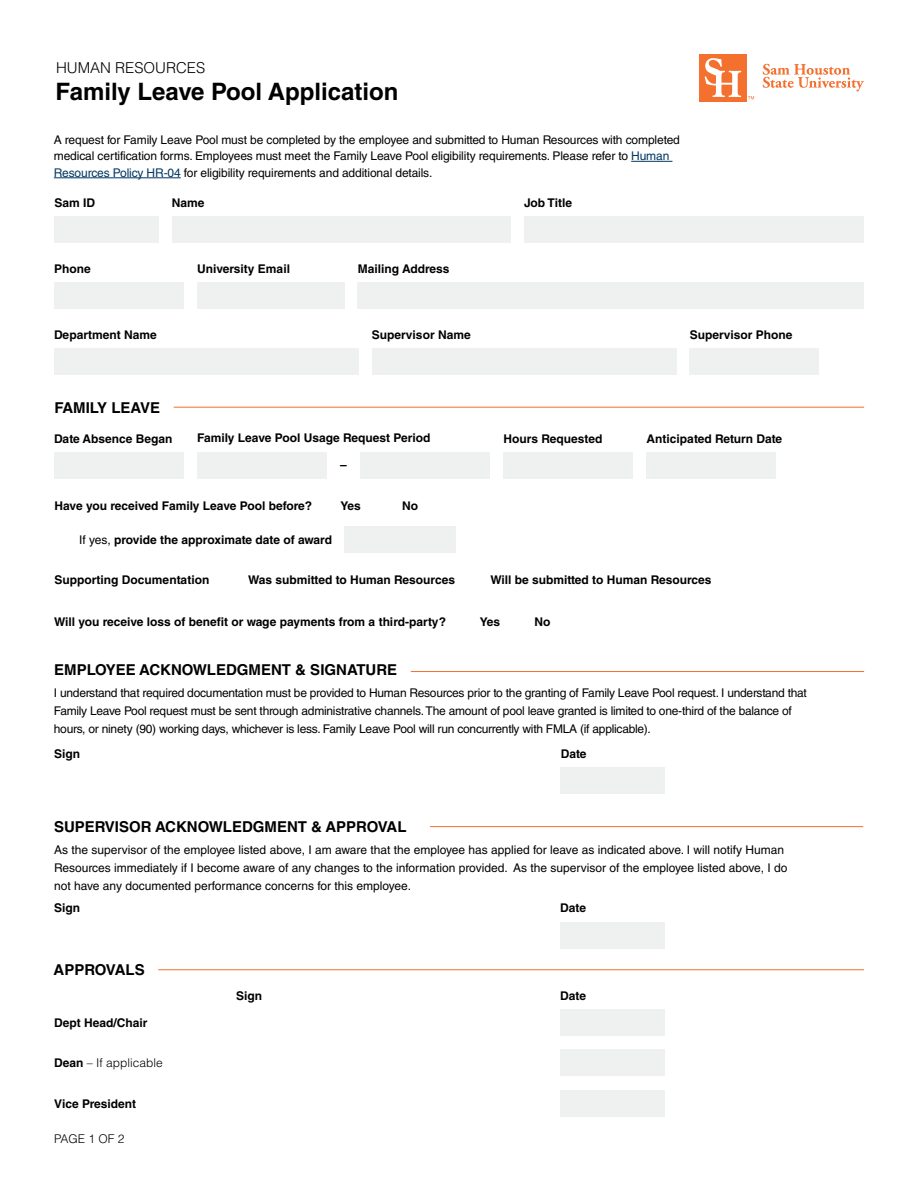
<style>
.page{position:relative;width:918px;height:1188px;background:#fff}
.page>*{position:absolute;margin:0;border:0;box-sizing:border-box;transform-origin:0 0}
.t1{font:700 24px "Helvetica LT Std";color:#000}
.t2{font:700 15px "Helvetica LT Std";color:#000}
.t3{font:300 15px "Helvetica LT Std";color:#000}
.t4{font:12px/16.5px "Helvetica LT Std";letter-spacing:-.01em;color:#000}
.t5{font:700 12px "Helvetica LT Std";color:#000}
.t6{font:300 12px "Helvetica LT Std";color:#000}
.s1{color:#003763}
.s2{font-weight:400}
.s3{font-weight:700}
</style>
<div class="page">
<div style="left:699px;top:54px;width:48px;height:47px;background:#f3702e"></div>
<svg style="left:705px;top:58px;width:36px;height:39px"></svg>
<svg style="left:748px;top:96px;width:6px;height:3px"></svg>
<svg style="left:763px;top:64px;width:101px;height:28px"></svg>
<hr style="left:631px;top:161px;width:41px;height:1px;background:#003763">
<hr style="left:54px;top:178px;width:127px;height:1px;background:#003763">
<div style="left:54px;top:348px;width:304px;height:27px;background:#eff0f0"></div>
<hr style="left:174px;top:407px;width:690px;height:1px;background:#f36e30">
<div style="left:54px;top:216px;width:104px;height:27px;background:#eff0f0"></div>
<div style="left:172px;top:216px;width:339px;height:27px;background:#eff0f0"></div>
<div style="left:54px;top:282px;width:129px;height:27px;background:#eff0f0"></div>
<div style="left:197px;top:282px;width:147px;height:27px;background:#eff0f0"></div>
<div style="left:358px;top:282px;width:506px;height:27px;background:#eff0f0"></div>
<div style="left:344px;top:526px;width:112px;height:27px;background:#eff0f0"></div>
<div style="left:524px;top:216px;width:340px;height:27px;background:#eff0f0"></div>
<div style="left:372px;top:348px;width:304px;height:27px;background:#eff0f0"></div>
<div style="left:690px;top:348px;width:129px;height:27px;background:#eff0f0"></div>
<div style="left:54px;top:452px;width:129px;height:27px;background:#eff0f0"></div>
<div style="left:647px;top:452px;width:129px;height:27px;background:#eff0f0"></div>
<div style="left:197px;top:452px;width:130px;height:27px;background:#eff0f0"></div>
<div style="left:361px;top:452px;width:129px;height:27px;background:#eff0f0"></div>
<div style="left:504px;top:452px;width:129px;height:27px;background:#eff0f0"></div>
<hr style="left:411px;top:671px;width:453px;height:1px;background:#f36e30">
<hr style="left:430px;top:826px;width:433px;height:1px;background:#f36e30">
<div style="left:560px;top:922px;width:104px;height:27px;background:#eff0f0"></div>
<div style="left:560px;top:1049px;width:104px;height:27px;background:#eff0f0"></div>
<div style="left:560px;top:1009px;width:104px;height:27px;background:#eff0f0"></div>
<hr style="left:158px;top:969px;width:706px;height:1px;background:#f36e30">
<div style="left:560px;top:1090px;width:104px;height:27px;background:#eff0f0"></div>
<div style="left:561px;top:767px;width:104px;height:27px;background:#eff0f0"></div>
<p class="t3" style="left:56px;top:58px;width:151px">HUMAN RESOURCES</p>
<h1 class="t1" style="left:55px;top:77px;width:344px">Family Leave Pool Application</h1>
<p class="t4" style="left:54px;top:131px;width:628px">A request for Family Leave Pool must be completed by the employee and submitted to Human Resources with completed medical certification forms. Employees must meet the Family Leave Pool eligibility requirements. Please refer to <span class="s1">Human<br>Resources Policy HR-04</span> for eligibility requirements and additional details.</p>
<p class="t5" style="left:54px;top:195px;width:42px">Sam ID</p>
<p class="t5" style="left:172px;top:196px;width:34px">Name</p>
<p class="t5" style="left:54px;top:262px;width:38px">Phone</p>
<p class="t5" style="left:197px;top:262px;width:94px">University Email</p>
<p class="t5" style="left:358px;top:262px;width:93px">Mailing Address</p>
<p class="t5" style="left:524px;top:196px;width:50px">Job Title</p>
<p class="t5" style="left:54px;top:328px;width:104px">Department Name</p>
<p class="t2" style="left:54px;top:398px;width:107px">FAMILY LEAVE</p>
<p class="t5" style="left:372px;top:328px;width:100px">Supervisor Name</p>
<p class="t5" style="left:690px;top:328px;width:104px">Supervisor Phone</p>
<p class="t5" style="left:54px;top:432px;width:120px">Date Absence Began</p>
<p class="t5" style="left:197px;top:431px;width:235px">Family Leave Pool Usage Request Period</p>
<p class="t5" style="left:647px;top:431px;width:137px">Anticipated Return Date</p>
<p class="t5" style="left:340px;top:458px;width:8px">–</p>
<p class="t5" style="left:504px;top:432px;width:100px">Hours Requested</p>
<p class="t5" style="left:54px;top:498px;width:259px">Have you received Family Leave Pool before?</p>
<p class="t5" style="left:341px;top:499px;width:22px">Yes</p>
<p class="t5" style="left:402px;top:499px;width:17px">No</p>
<p class="t5" style="left:79px;top:532px;width:254px"><span class="s2">If yes,</span> provide the approximate date of award</p>
<p class="t5" style="left:54px;top:573px;width:156px">Supporting Documentation</p>
<p class="t5" style="left:248px;top:573px;width:208px">Was submitted to Human Resources</p>
<p class="t5" style="left:490px;top:573px;width:223px">Will be submitted to Human Resources</p>
<p class="t5" style="left:54px;top:615px;width:394px">Will you receive loss of benefit or wage payments from a third-party?</p>
<p class="t5" style="left:480px;top:614px;width:22px">Yes</p>
<p class="t5" style="left:535px;top:615px;width:17px">No</p>
<p class="t2" style="left:54px;top:661px;width:345px">EMPLOYEE ACKNOWLEDGMENT &amp; SIGNATURE</p>
<p class="t4" style="left:54px;top:685px;width:755px">I understand that required documentation must be provided to Human Resources prior to the granting of Family Leave Pool request. I understand that</p>
<p class="t4" style="left:54px;top:703px;width:740px">Family Leave Pool request must be sent through administrative channels. The amount of pool leave granted is limited to one-third of the balance of</p>
<p class="t4" style="left:54px;top:721px;width:599px">hours, or ninety (90) working days, whichever is less. Family Leave Pool will run concurrently with FMLA (if applicable).</p>
<p class="t5" style="left:54px;top:746px;width:28px">Sign</p>
<p class="t2" style="left:54px;top:817px;width:354px">SUPERVISOR ACKNOWLEDGMENT &amp; APPROVAL</p>
<p class="t5" style="left:561px;top:746px;width:27px">Date</p>
<p class="t4" style="left:54px;top:841px;width:735px;line-height:18px">As the supervisor of the employee listed above, I am aware that the employee has applied for leave as indicated above. I will notify Human<br>Resources immediately if I become aware of any changes to the information provided. As the supervisor of the employee listed above, I do not have any documented performance concerns for this employee.</p>
<p class="t5" style="left:54px;top:901px;width:28px">Sign</p>
<p class="t2" style="left:54px;top:961px;width:93px">APPROVALS</p>
<p class="t5" style="left:54px;top:1015px;width:95px">Dept Head/Chair</p>
<p class="t6" style="left:54px;top:1055px;width:110px"><span class="s3">Dean</span> – If applicable</p>
<p class="t5" style="left:54px;top:1096px;width:84px">Vice President</p>
<p class="t6" style="left:54px;top:1131px;width:72px">PAGE 1 OF 2</p>
<p class="t5" style="left:560px;top:901px;width:27px">Date</p>
<p class="t5" style="left:236px;top:988px;width:28px">Sign</p>
<p class="t5" style="left:560px;top:988px;width:27px">Date</p>
</div>
